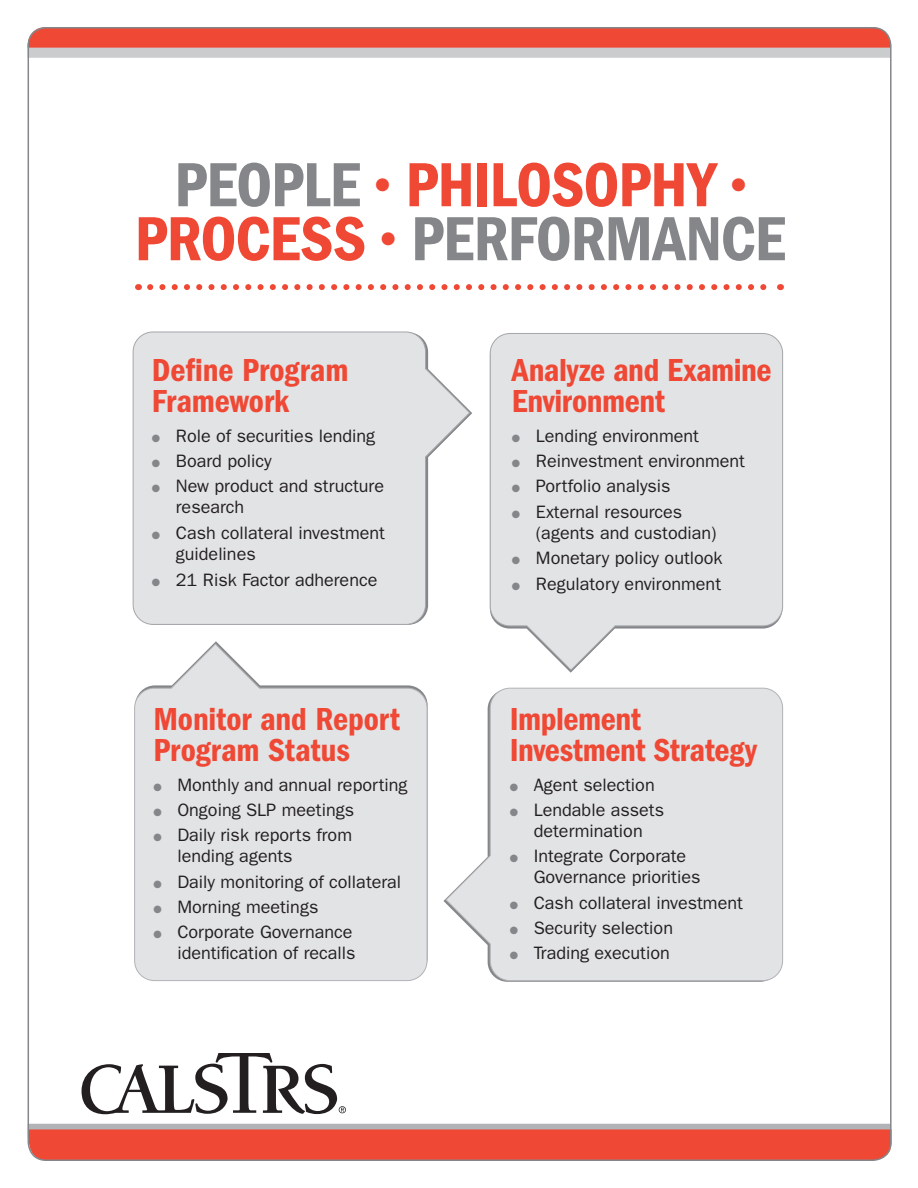
<style>
.page{position:relative;width:918px;height:1188px;background:#fff}
.page>*{position:absolute;margin:0;border:0;box-sizing:border-box;transform-origin:0 0}
.t1{font:64.5px "ITC Franklin Gothic Std Dm Cd";letter-spacing:-.015em;color:#848689}
.t2{font:64.5px "ITC Franklin Gothic Std Dm Cd";letter-spacing:-.015em;color:#ef4835}
.t3{font:33px/31.5px "ITC Franklin Gothic Std Dm Cd";letter-spacing:-.005em;color:#ef4835}
.t4{font:18px/21px "ITC Franklin Gothic Std";color:#231f20}
.t5{font:18px "Zapf Dingbats ITC";color:#ef4835}
.s1{color:#848689}
.s2{color:#ef4835}
</style>
<div class="page">
<svg style="left:28px;top:27px;width:861px;height:31px;background:#dd786d"></svg>
<svg style="left:28px;top:1124px;width:861px;height:36px;background:#e3594a"></svg>
<svg style="left:82px;top:1053px;width:264px;height:61px"></svg>
<svg style="left:132px;top:331px;width:339px;height:294px;background:#e3e4e6"></svg>
<svg style="left:489px;top:333px;width:294px;height:338px;background:#e4e5e6"></svg>
<svg style="left:134px;top:643px;width:294px;height:338px;background:#e3e4e6"></svg>
<svg style="left:445px;top:687px;width:338px;height:294px;background:#e4e5e7"></svg>
<svg style="left:150px;top:284px;width:617px;height:6px"></svg>
<p class="t2" style="left:174px;top:148px;width:544px"><span class="s1">PEOPLE</span> ● PHILOSOPHY</p>
<p class="t5" style="left:732px;top:177px;width:16px">●</p>
<p class="t1" style="left:135px;top:202px;width:652px"><span class="s2">PROCESS</span> <sup>●</sup> PERFORMANCE</p>
<p class="t3" style="left:152px;top:354px;width:198px">Define Program<br>Framework</p>
<p class="t4" style="left:152px;top:425px;width:225px"><span class="s1">●</span> Role of securities lending</p>
<p class="t4" style="left:152px;top:451px;width:121px"><span class="s1">●</span> Board policy</p>
<p class="t4" style="left:176px;top:476px;width:210px;text-indent:-24px"><span class="s1">●</span> New product and structure research</p>
<p class="t4" style="left:176px;top:522px;width:211px;text-indent:-24px"><span class="s1">●</span> Cash collateral investment guidelines</p>
<p class="t4" style="left:152px;top:569px;width:227px"><span class="s1">●</span> 21 Risk Factor adherence</p>
<p class="t3" style="left:153px;top:703px;width:248px">Monitor and Report<br>Program Status</p>
<p class="t4" style="left:153px;top:774px;width:256px"><span class="s1">●</span> Monthly and annual reporting</p>
<p class="t4" style="left:153px;top:800px;width:202px"><span class="s1">●</span> Ongoing SLP meetings</p>
<p class="t4" style="left:177px;top:825px;width:176px;text-indent:-24px"><span class="s1">●</span> Daily risk reports from lending agents</p>
<p class="t4" style="left:153px;top:871px;width:249px"><span class="s1">●</span> Daily monitoring of collateral</p>
<p class="t4" style="left:153px;top:897px;width:167px"><span class="s1">●</span> Morning meetings</p>
<p class="t4" style="left:153px;top:922px;width:204px;text-align:right"><span class="s1">●</span> Corporate Governance identification of recalls</p>
<p class="t3" style="left:512px;top:354px;width:261px">Analyze and Examine<br>Environment</p>
<p class="t4" style="left:512px;top:425px;width:189px"><span class="s1">●</span> Lending environment</p>
<p class="t4" style="left:512px;top:451px;width:235px"><span class="s1">●</span> Reinvestment environment</p>
<p class="t4" style="left:512px;top:476px;width:160px"><span class="s1">●</span> Portfolio analysis</p>
<p class="t4" style="left:536px;top:501px;width:182px;text-indent:-24px"><span class="s1">●</span> External resources (agents and custodian)</p>
<p class="t4" style="left:512px;top:548px;width:212px"><span class="s1">●</span> Monetary policy outlook</p>
<p class="t4" style="left:512px;top:573px;width:211px"><span class="s1">●</span> Regulatory environment</p>
<p class="t3" style="left:510px;top:703px;width:133px">Implement</p>
<p class="t3" style="left:510px;top:735px;width:249px">Investment Strategy</p>
<p class="t4" style="left:510px;top:774px;width:146px"><span class="s1">●</span> Agent selection</p>
<p class="t4" style="left:510px;top:800px;width:156px;text-align:center"><span class="s1">●</span> Lendable assets determination</p>
<p class="t4" style="left:534px;top:846px;width:168px;text-indent:-24px"><span class="s1">●</span> Integrate Corporate<br>Governance priorities</p>
<p class="t4" style="left:510px;top:892px;width:235px"><span class="s1">●</span> Cash collateral investment</p>
<p class="t4" style="left:510px;top:918px;width:165px"><span class="s1">●</span> Security selection</p>
<p class="t4" style="left:510px;top:943px;width:162px"><span class="s1">●</span> Trading execution</p>
</div>
